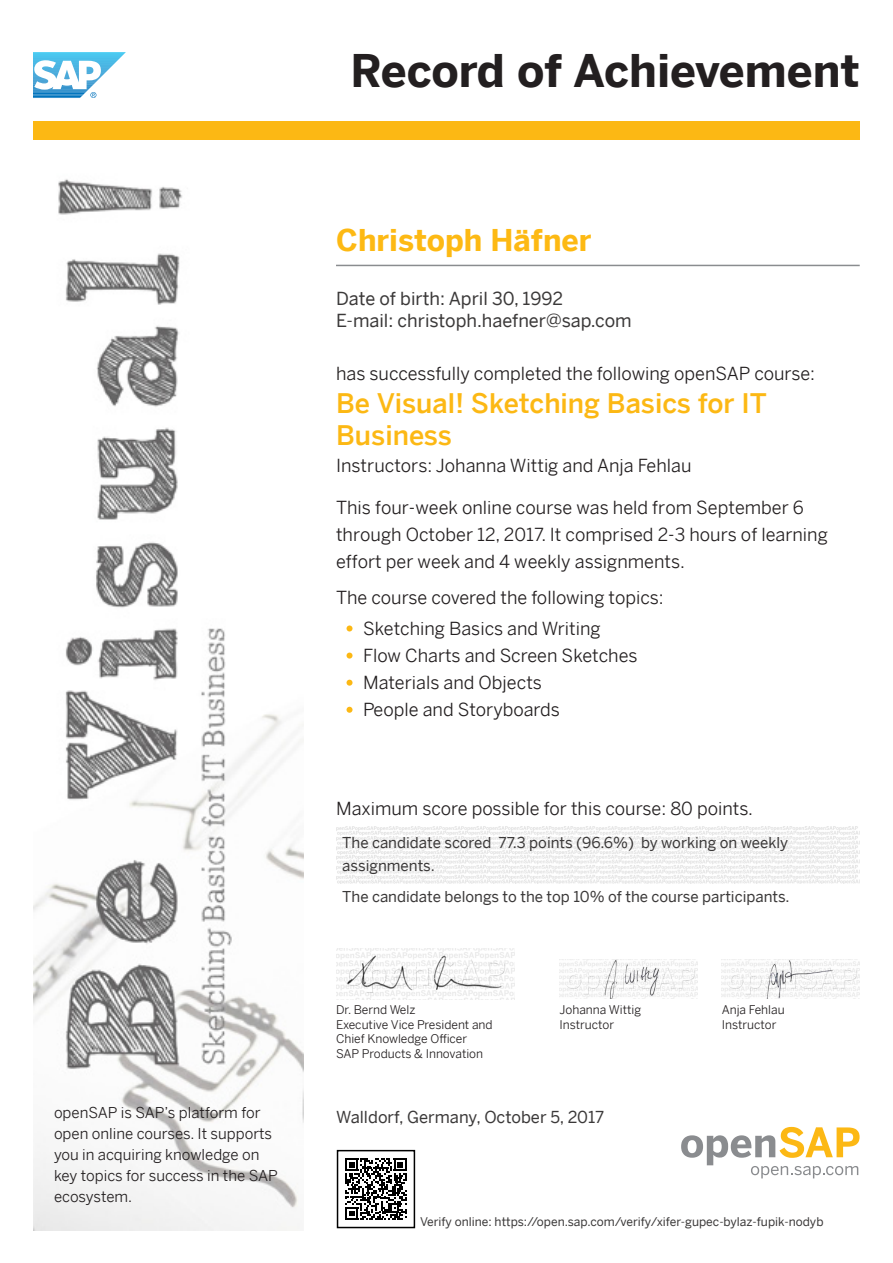
<style>
.page{position:relative;width:893px;height:1263px;background:#fff}
.page>*{position:absolute;margin:0;border:0;box-sizing:border-box;transform-origin:0 0}
.t1{font:700 45px "Benton Sans";color:#231f20}
.t2{font:700 30px "Benton Sans";color:#fdb913}
.t3{font:500 27px/32.4px "Benton Sans";color:#fcb814}
.t4{font:18px/27px "Benton Sans";color:#231f20}
.t5{font:18px/22.5px "Benton Sans";color:#3b3939}
.t6{font:16.5px "Benton Sans";color:#3b3939}
.t7{font:15px/22.5px "Benton Sans";color:#3b3939}
.t8{font:15px/21px "Benton Sans";color:#231f20}
.t9{font:12px "Benton Sans";color:#231f20}
.t10{font:12px "Benton Sans";color:#3b3939}
</style>
<div class="page">
<img style="left:33px;top:179px;width:270px;height:1052px">
<div style="left:33px;top:121px;width:827px;height:18px;background:#fcb814"></div>
<svg style="left:33px;top:52px;width:93px;height:46px"></svg>
<hr style="left:336px;top:265px;width:524px;height:1px;background:#8a8c8f">
<svg style="left:346px;top:625px;width:6px;height:6px"></svg>
<svg style="left:346px;top:680px;width:6px;height:6px"></svg>
<svg style="left:346px;top:653px;width:6px;height:6px"></svg>
<svg style="left:346px;top:707px;width:6px;height:6px"></svg>
<img style="left:336px;top:826px;width:524px;height:57px">
<img style="left:336px;top:948px;width:178px;height:51px">
<img style="left:560px;top:959px;width:138px;height:39px">
<img style="left:722px;top:959px;width:138px;height:39px">
<svg style="left:681px;top:1127px;width:179px;height:51px"></svg>
<div style="left:337px;top:1150px;width:78px;height:78px;border:2px solid #000"></div>
<svg style="left:345px;top:1158px;width:62px;height:62px"></svg>
<p class="t8" style="left:54px;top:1100px;width:225px">openSAP is SAP’s platform for open online courses. It supports you in acquiring knowledge on key topics for success in the SAP ecosystem.</p>
<p class="t1" style="left:350px;top:31px;width:511px">Record of Achievement</p>
<h2 class="t2" style="left:336px;top:227px;width:257px">Christoph Häfner</h2>
<p class="t5" style="left:336px;top:289px;width:297px">Date of birth: April 30, 1992<br>E-mail: christoph.haefner@sap.com</p>
<p class="t4" style="left:336px;top:358px;width:481px">has successfully completed the following openSAP course:</p>
<p class="t3" style="left:336px;top:383px;width:432px">Be Visual! Sketching Basics for IT<br>Business</p>
<p class="t4" style="left:336px;top:450px;width:357px">Instructors: Johanna Wittig and Anja Fehlau</p>
<p class="t4" style="left:336px;top:491px;width:493px">This four-week online course was held from September 6 through October 12, 2017. It comprised 2-3 hours of learning effort per week and 4 weekly assignments.</p>
<p class="t4" style="left:336px;top:581px;width:329px">The course covered the following topics:</p>
<p class="t4" style="left:363px;top:613px;width:239px">Sketching Basics and Writing</p>
<p class="t4" style="left:363px;top:640px;width:276px">Flow Charts and Screen Sketches</p>
<p class="t4" style="left:363px;top:667px;width:180px">Materials and Objects</p>
<p class="t4" style="left:363px;top:694px;width:198px">People and Storyboards</p>
<p class="t4" style="left:336px;top:793px;width:419px">Maximum score possible for this course: 80 points.</p>
<p class="t7" style="left:342px;top:833px;width:448px">The candidate scored 77.3 points (96.6%) by working on weekly assignments.</p>
<p class="t7" style="left:342px;top:887px;width:449px">The candidate belongs to the top 10% of the course participants.</p>
<p class="t9" style="left:336px;top:1000px;width:81px">Dr. Bernd Welz</p>
<p class="t9" style="left:336px;top:1014px;width:158px">Executive Vice President and</p>
<p class="t9" style="left:336px;top:1029px;width:133px">Chief Knowledge Officer</p>
<p class="t9" style="left:336px;top:1043px;width:149px">SAP Products &amp; Innovation</p>
<p class="t9" style="left:560px;top:1000px;width:83px">Johanna Wittig</p>
<p class="t9" style="left:560px;top:1014px;width:56px">Instructor</p>
<p class="t6" style="left:336px;top:1110px;width:269px">Walldorf, Germany, October 5, 2017</p>
<p class="t9" style="left:722px;top:1000px;width:64px">Anja Fehlau</p>
<p class="t9" style="left:722px;top:1014px;width:56px">Instructor</p>
<p class="t10" style="left:420px;top:1217px;width:405px">Verify online: https://open.sap.com/verify/xifer-gupec-bylaz-fupik-nodyb</p>
</div>
